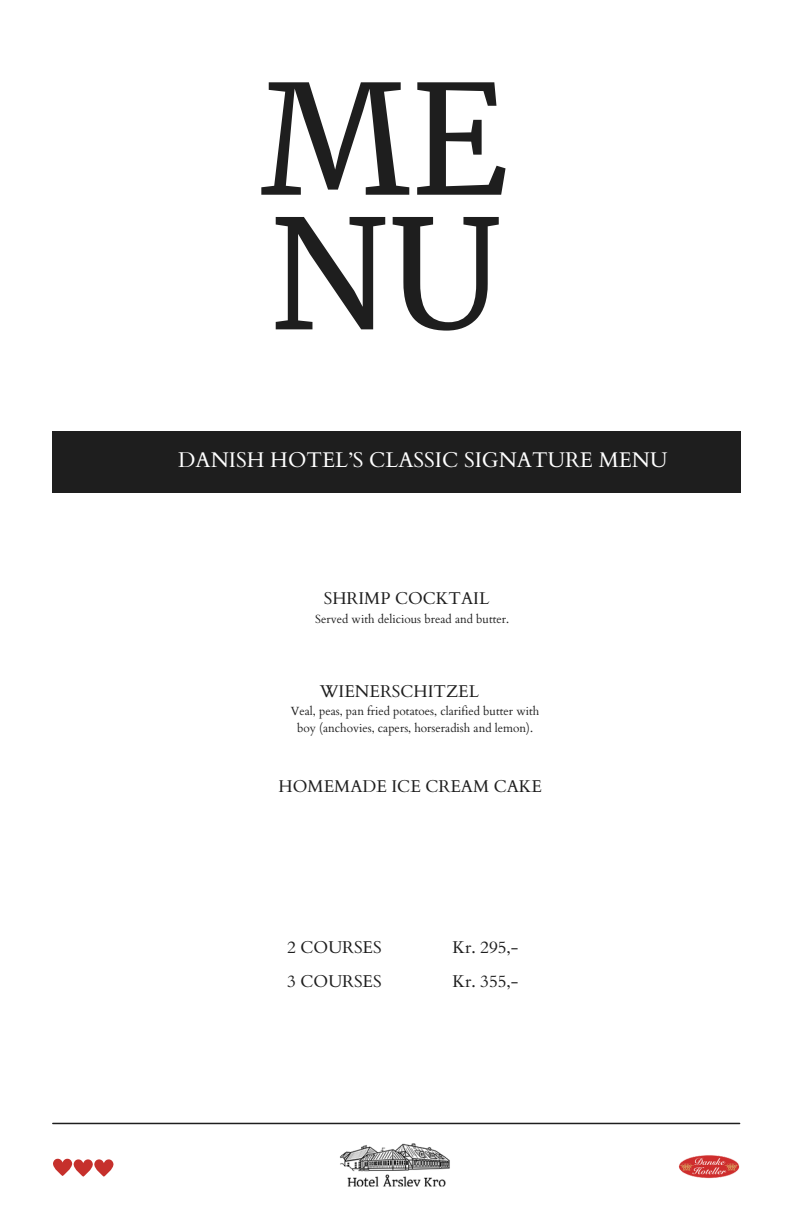
<style>
.page{position:relative;width:792px;height:1224px;background:#fff}
.page>*{position:absolute;margin:0;border:0;box-sizing:border-box;transform-origin:0 0}
.t1{font:151.3px/134.6px "Merriweather";color:#1e1e1e}
.t2{font:21.3px "Cardo";color:#fff}
.t3{font:17.1px "Cardo";color:#1e1e1e}
.t4{font:11.8px/16.5px "Cardo";color:#1e1e1e;text-align:center}
</style>
<div class="page">
<hr style="left:53px;top:1123px;width:687px;height:1px;background:#1e1e1e">
<div style="left:52px;top:431px;width:688px;height:61px;background:#1e1e1e"></div>
<img style="left:340px;top:1143px;width:110px;height:44px">
<img style="left:679px;top:1155px;width:60px;height:24px">
<svg style="left:53px;top:1158px;width:61px;height:19px"></svg>
<h3 class="t1" style="left:260px;top:74px;width:250px">ME<br>NU</h3>
<p class="t2" style="left:178px;top:446px;width:491px">DANISH HOTEL’S CLASSIC SIGNATURE MENU</p>
<p class="t3" style="left:324px;top:587px;width:167px">SHRIMP COCKTAIL</p>
<h3 class="t4" style="left:315px;top:611px;width:196px">Served with delicious bread and butter.</h3>
<h3 class="t3" style="left:320px;top:680px;width:161px">WIENERSCHITZEL</h3>
<h3 class="t4" style="left:291px;top:703px;width:250px">Veal, peas, pan fried potatoes, clarified butter with boy (anchovies, capers, horseradish and lemon).</h3>
<h3 class="t3" style="left:279px;top:775px;width:265px">HOMEMADE ICE CREAM CAKE</h3>
<h4 class="t3" style="left:287px;top:936px;width:96px">2 COURSES</h4>
<h4 class="t3" style="left:287px;top:970px;width:96px">3 COURSES</h4>
<p class="t3" style="left:452px;top:936px;width:68px">Kr. 295,-</p>
<p class="t3" style="left:452px;top:970px;width:68px">Kr. 355,-</p>
</div>
